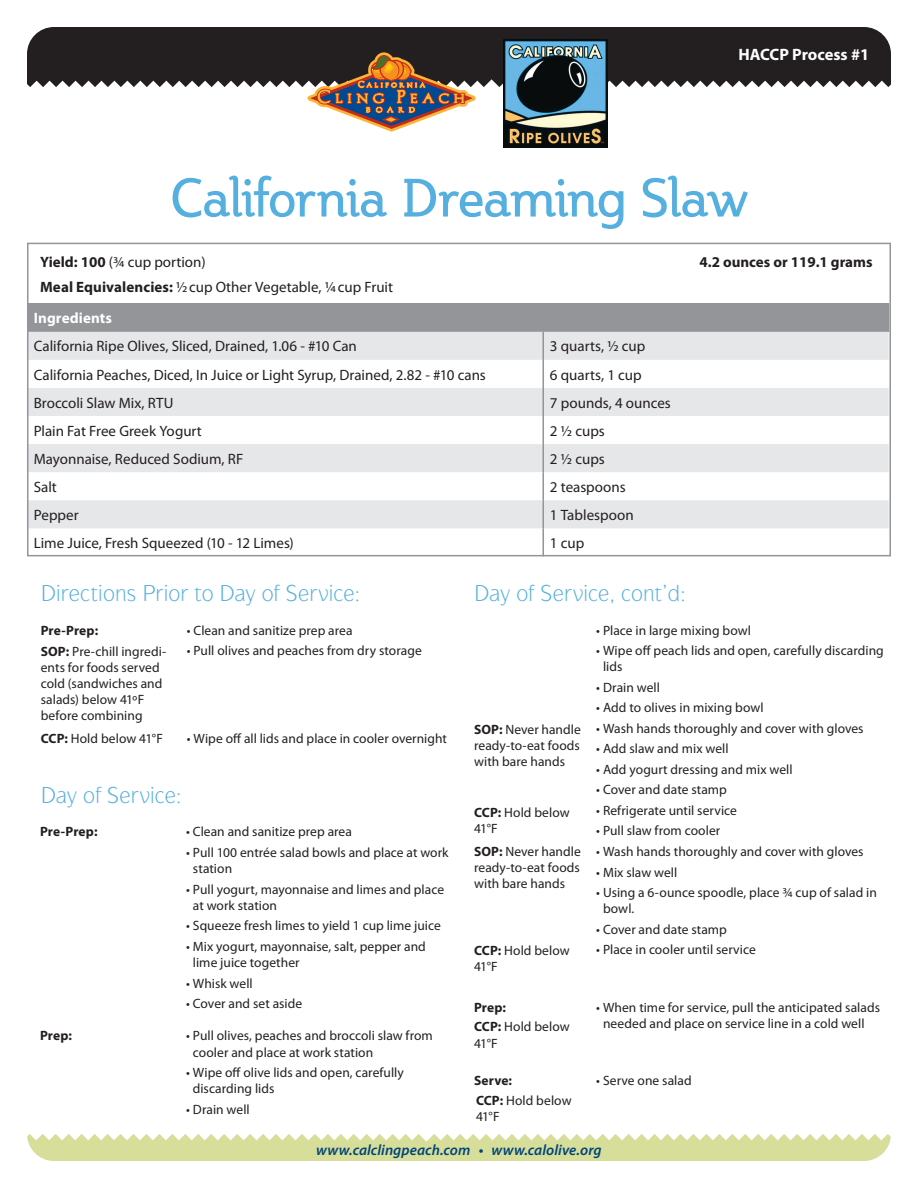
<style>
.page{position:relative;width:918px;height:1188px;background:#fff}
.page>*{position:absolute;margin:0;border:0;box-sizing:border-box;transform-origin:0 0}
.t1{font:53.25px "Steinem";letter-spacing:-.015em;color:#55afdf}
.t2{font:100 24px "Gauntlet";letter-spacing:-.015em;color:#55afdf}
.t3{font:700 16.5px "Myriad Pro";letter-spacing:-.005em;color:#fff}
.t4{font:15px "Myriad Pro";color:#231f20}
.t5{font:italic 600 15px "Myriad Pro";letter-spacing:.005em;color:#00447b}
.t6{font:700 15px "Myriad Pro";color:#231f20}
.t7{font:700 15px "Myriad Pro";letter-spacing:.005em;color:#fff}
.t8{font:13.5px/16.2px "Myriad Pro";letter-spacing:.005em;color:#231f20}
.t9{font:700 13.5px "Myriad Pro";letter-spacing:.01em;color:#231f20}
.s1{font-weight:700}
</style>
<div class="page">
<div style="left:27px;top:27px;width:864px;height:60px;background:#231f20"></div>
<svg style="left:27px;top:1134px;width:864px;height:27px;background:#dce2a5"></svg>
<div style="left:27px;top:304px;width:862px;height:28px;background:#939598"></div>
<svg style="left:30px;top:332px;width:858px;height:196px;fill:#e6e7e9"></svg>
<hr style="left:542px;top:332px;width:2px;height:28px;background:#939598">
<hr style="left:542px;top:360px;width:2px;height:28px;background:#939598">
<hr style="left:542px;top:388px;width:2px;height:28px;background:#939598">
<hr style="left:542px;top:416px;width:2px;height:28px;background:#939598">
<hr style="left:542px;top:444px;width:2px;height:28px;background:#939598">
<hr style="left:542px;top:472px;width:2px;height:28px;background:#939598">
<hr style="left:542px;top:500px;width:2px;height:28px;background:#939598">
<hr style="left:542px;top:528px;width:2px;height:28px;background:#939598">
<img style="left:503px;top:39px;width:104px;height:109px">
<svg style="left:308px;top:52px;width:168px;height:80px"></svg>
<div style="left:27px;top:243px;width:864px;height:313px;border:2px solid #939598"></div>
<p class="t3" style="left:738px;top:45px;width:132px">HACCP Process #1</p>
<h1 class="t1" style="left:170px;top:168px;width:579px">California Dreaming Slaw</h1>
<p class="t4" style="left:40px;top:253px;width:167px"><span class="s1">Yield: 100</span> (3/4 cup portion)</p>
<p class="t6" style="left:700px;top:253px;width:175px">4.2 ounces or 119.1 grams</p>
<p class="t4" style="left:40px;top:277px;width:354px"><span class="s1">Meal Equivalencies:</span> 1/2 cup Other Vegetable, 1/4 cup Fruit</p>
<p class="t7" style="left:34px;top:310px;width:80px">Ingredients</p>
<p class="t4" style="left:34px;top:337px;width:325px">California Ripe Olives, Sliced, Drained, 1.06 - #10 Can</p>
<p class="t4" style="left:550px;top:337px;width:97px">3 quarts, ½ cup</p>
<p class="t4" style="left:34px;top:365px;width:454px">California Peaches, Diced, In Juice or Light Syrup, Drained, 2.82 - #10 cans</p>
<p class="t4" style="left:550px;top:365px;width:93px">6 quarts, 1 cup</p>
<p class="t4" style="left:34px;top:393px;width:141px">Broccoli Slaw Mix, RTU</p>
<p class="t4" style="left:550px;top:393px;width:122px">7 pounds, 4 ounces</p>
<p class="t4" style="left:34px;top:421px;width:170px">Plain Fat Free Greek Yogurt</p>
<p class="t4" style="left:550px;top:421px;width:56px">2 ½ cups</p>
<p class="t4" style="left:34px;top:449px;width:211px">Mayonnaise, Reduced Sodium, RF</p>
<p class="t4" style="left:550px;top:449px;width:56px">2 ½ cups</p>
<p class="t4" style="left:34px;top:478px;width:25px">Salt</p>
<p class="t4" style="left:550px;top:478px;width:77px">2 teaspoons</p>
<p class="t4" style="left:34px;top:506px;width:46px">Pepper</p>
<p class="t4" style="left:550px;top:506px;width:85px">1 Tablespoon</p>
<p class="t4" style="left:34px;top:534px;width:261px">Lime Juice, Fresh Squeezed (10 - 12 Limes)</p>
<p class="t4" style="left:550px;top:534px;width:36px">1 cup</p>
<h2 class="t2" style="left:41px;top:579px;width:321px">Directions Prior to Day of Service:</h2>
<h2 class="t2" style="left:474px;top:579px;width:214px">Day of Service, cont’d:</h2>
<p class="t9" style="left:41px;top:622px;width:59px">Pre-Prep:</p>
<p class="t8" style="left:41px;top:643px;width:127px"><span class="s1">SOP:</span> Pre-chill ingredi&shy;ents for foods served cold (sandwiches and salads) below 41ºF before combining</p>
<p class="t8" style="left:41px;top:730px;width:124px"><span class="s1">CCP:</span> Hold below 41°F</p>
<p class="t8" style="left:187px;top:622px;width:167px">• Clean and sanitize prep area</p>
<p class="t8" style="left:187px;top:642px;width:237px">• Pull olives and peaches from dry storage</p>
<p class="t8" style="left:187px;top:730px;width:262px">• Wipe off all lids and place in cooler overnight</p>
<h2 class="t2" style="left:41px;top:781px;width:143px">Day of Service:</h2>
<p class="t9" style="left:40px;top:824px;width:59px">Pre-Prep:</p>
<p class="t9" style="left:40px;top:1028px;width:34px">Prep:</p>
<p class="t8" style="left:186px;top:823px;width:167px">• Clean and sanitize prep area</p>
<p class="t8" style="left:193px;top:844px;width:257px;text-indent:-7px">• Pull 100 entrée salad bowls and place at work station</p>
<p class="t8" style="left:193px;top:881px;width:253px;text-indent:-7px">• Pull yogurt, mayonnaise and limes and place at work station</p>
<p class="t8" style="left:186px;top:917px;width:256px">• Squeeze fresh limes to yield 1 cup lime juice</p>
<p class="t8" style="left:193px;top:938px;width:234px;text-indent:-7px">• Mix yogurt, mayonnaise, salt, pepper and lime juice together</p>
<p class="t8" style="left:186px;top:975px;width:68px">• Whisk well</p>
<p class="t8" style="left:186px;top:995px;width:118px">• Cover and set aside</p>
<p class="t8" style="left:193px;top:1028px;width:241px;text-indent:-7px">• Pull olives, peaches and broccoli slaw from cooler and place at work station</p>
<p class="t8" style="left:193px;top:1064px;width:213px;text-indent:-7px">• Wipe off olive lids and open, carefully discarding lids</p>
<p class="t8" style="left:186px;top:1101px;width:65px">• Drain well</p>
<p class="t8" style="left:474px;top:721px;width:108px;text-align:justify"><span class="s1">SOP:</span> Never handle ready-to-eat foods with bare hands</p>
<p class="t8" style="left:474px;top:804px;width:97px"><span class="s1">CCP:</span> Hold below<br>41°F</p>
<p class="t8" style="left:474px;top:843px;width:108px;text-align:justify"><span class="s1">SOP:</span> Never handle ready-to-eat foods with bare hands</p>
<p class="t8" style="left:474px;top:942px;width:97px"><span class="s1">CCP:</span> Hold below<br>41°F</p>
<p class="t9" style="left:474px;top:1000px;width:34px">Prep:</p>
<p class="t8" style="left:474px;top:1019px;width:97px"><span class="s1">CCP:</span> Hold below<br>41°F</p>
<p class="t9" style="left:474px;top:1073px;width:40px">Serve:</p>
<p class="t8" style="left:476px;top:1092px;width:97px"><span class="s1">CCP:</span> Hold below<br>41°F</p>
<p class="t8" style="left:596px;top:622px;width:156px">• Place in large mixing bowl</p>
<p class="t8" style="left:603px;top:642px;width:282px;text-indent:-7px">• Wipe off peach lids and open, carefully discarding lids</p>
<p class="t8" style="left:596px;top:679px;width:65px">• Drain well</p>
<p class="t8" style="left:596px;top:700px;width:169px">• Add to olives in mixing bowl</p>
<p class="t8" style="left:596px;top:720px;width:269px">• Wash hands thoroughly and cover with gloves</p>
<p class="t8" style="left:596px;top:741px;width:134px">• Add slaw and mix well</p>
<p class="t8" style="left:596px;top:761px;width:198px">• Add yogurt dressing and mix well</p>
<p class="t8" style="left:596px;top:782px;width:132px">• Cover and date stamp</p>
<p class="t8" style="left:596px;top:802px;width:142px">• Refrigerate until service</p>
<p class="t8" style="left:596px;top:823px;width:126px">• Pull slaw from cooler</p>
<p class="t8" style="left:596px;top:843px;width:269px">• Wash hands thoroughly and cover with gloves</p>
<p class="t8" style="left:596px;top:864px;width:83px">• Mix slaw well</p>
<p class="t8" style="left:603px;top:884px;width:275px;text-indent:-7px">• Using a 6-ounce spoodle, place 3/4 cup of salad in bowl.</p>
<p class="t8" style="left:596px;top:921px;width:132px">• Cover and date stamp</p>
<p class="t8" style="left:596px;top:941px;width:161px">• Place in cooler until service</p>
<p class="t8" style="left:603px;top:999px;width:279px;text-indent:-7px">• When time for service, pull the anticipated salads needed and place on service line in a cold well</p>
<p class="t8" style="left:596px;top:1073px;width:97px">• Serve one salad</p>
<p class="t5" style="left:316px;top:1140px;width:287px">www.calclingpeach.com • www.calolive.org</p>
</div>
